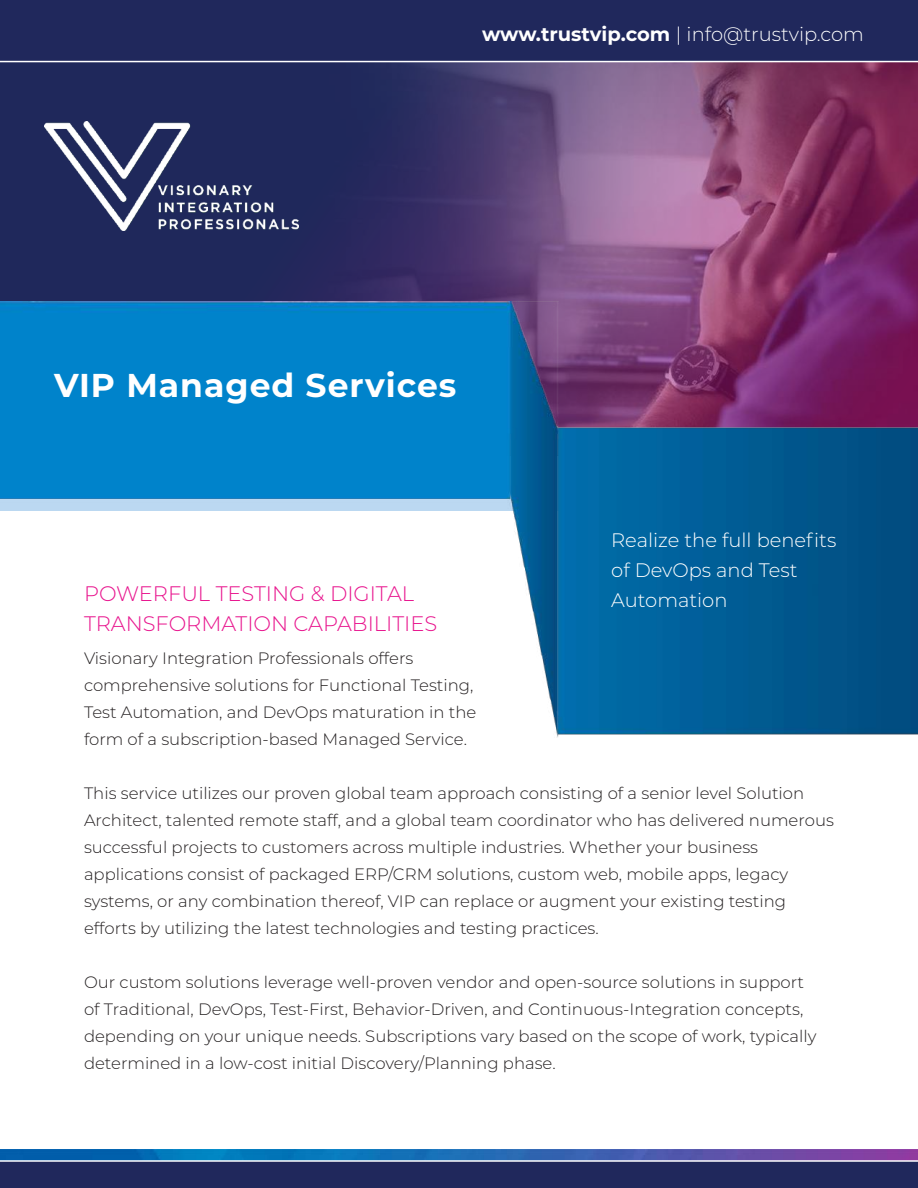
<style>
.page{position:relative;width:918px;height:1188px;background:#fff}
.page>*{position:absolute;margin:0;border:0;box-sizing:border-box;transform-origin:0 0}
.t1{font:700 33px "Montserrat";letter-spacing:.03em;color:#fff}
.t2{font:300 21px/30px "Montserrat";color:#e8138d}
.t3{font:300 19.5px/30px "Montserrat";color:#fff}
.t4{font:300 16.5px/27px "Montserrat";color:#231f20}
.s1{font-weight:700}
</style>
<div class="page">
<img style="left:0;top:1150px;width:918px;height:10px">
<svg style="left:0;top:1160px;width:918px;height:28px;background:#2c3465"></svg>
<img style="left:0;top:62px;width:918px;height:239px">
<img style="left:0;top:301px;width:918px;height:436px">
<img style="left:44px;top:121px;width:254px;height:109px">
<div style="left:0;top:0;width:918px;height:61px;background:#20285c"></div>
<p class="t3" style="left:482px;top:18px;width:383px"><span class="s1">www.trustvip.com</span> | info@trustvip.com</p>
<h1 class="t1" style="left:54px;top:362px;width:404px">VIP Managed Services</h1>
<p class="t3" style="left:611px;top:525px;width:227px">Realize the full benefits of DevOps and Test<br>Automation</p>
<p class="t2" style="left:84px;top:578px;width:355px">POWERFUL TESTING &amp; DIGITAL<br>TRANSFORMATION CAPABILITIES</p>
<p class="t4" style="left:84px;top:644px;width:394px">Visionary Integration Professionals offers comprehensive solutions for Functional Testing, Test Automation, and DevOps maturation in the form of a subscription-based Managed Service.</p>
<p class="t4" style="left:84px;top:779px;width:751px">This service utilizes our proven global team approach consisting of a senior level Solution Architect, talented remote staff, and a global team coordinator who has delivered numerous successful projects to customers across multiple industries. Whether your business applications consist of packaged ERP/CRM solutions, custom web, mobile apps, legacy systems, or any combination thereof, VIP can replace or augment your existing testing efforts by utilizing the latest technologies and testing practices.</p>
<p class="t4" style="left:84px;top:968px;width:734px">Our custom solutions leverage well-proven vendor and open-source solutions in support of Traditional, DevOps, Test-First, Behavior-Driven, and Continuous-Integration concepts, depending on your unique needs. Subscriptions vary based on the scope of work, typically determined in a low-cost initial Discovery/Planning phase.</p>
</div>
